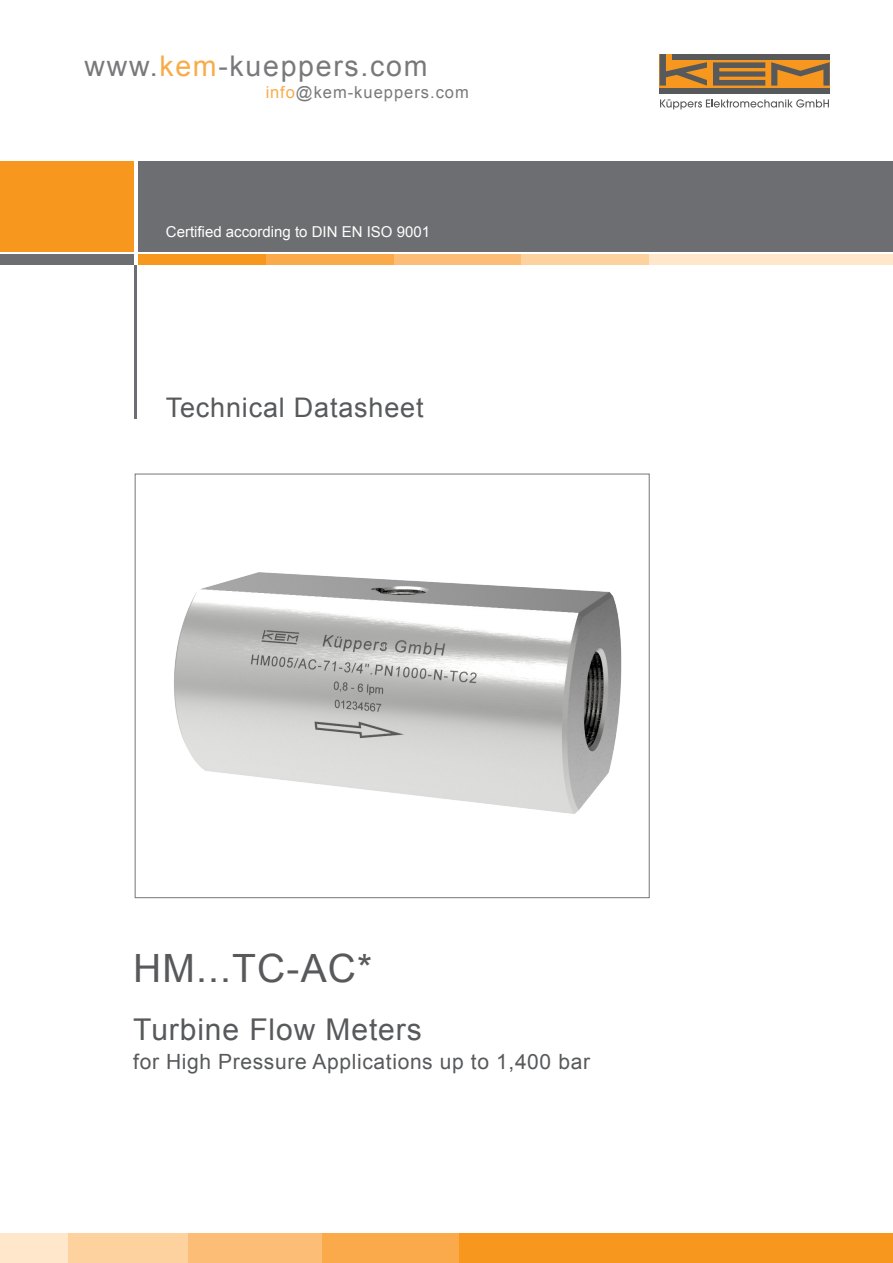
<style>
.page{position:relative;width:893px;height:1263px;background:#fff}
.page>*{position:absolute;margin:0;border:0;box-sizing:border-box;transform-origin:0 0}
.t1{font:39px "Arial";color:#58595b}
.t2{font:30px "Arial";letter-spacing:.03em;color:#58595b}
.t3{font:28.5px "Arial";letter-spacing:.06em;color:#58595b}
.t4{font:27px "Arial";letter-spacing:.03em;color:#58595b}
.t5{font:21px "Arial";letter-spacing:.03em;color:#58595b}
.t6{font:16.5px "Arial";letter-spacing:.06em;color:#58595b}
.t7{font:15px "Arial";color:#fff}
.s1{color:#f8971d}
</style>
<div class="page">
<div style="left:660px;top:54px;width:170px;height:40px;background:#f8971d"></div>
<svg style="left:713px;top:62px;width:52px;height:24px"></svg>
<div style="left:672px;top:54px;width:158px;height:6px;background:#58595b"></div>
<div style="left:660px;top:88px;width:170px;height:6px;background:#58595b"></div>
<svg style="left:771px;top:62px;width:59px;height:24px"></svg>
<svg style="left:660px;top:54px;width:47px;height:32px"></svg>
<svg style="left:660px;top:99px;width:169px;height:10px"></svg>
<div style="left:139px;top:162px;width:754px;height:90px;background:#6d6e71"></div>
<div style="left:139px;top:254px;width:754px;height:11px;background:#ffe7cb"></div>
<div style="left:521px;top:254px;width:128px;height:11px;background:#fed29f"></div>
<div style="left:394px;top:254px;width:127px;height:11px;background:#fcbe76"></div>
<div style="left:266px;top:254px;width:128px;height:11px;background:#faaa4b"></div>
<div style="left:139px;top:254px;width:127px;height:11px;background:#f8971d"></div>
<div style="left:0;top:162px;width:133px;height:90px;background:#f8971d"></div>
<div style="left:0;top:254px;width:133px;height:11px;background:#6d6e71"></div>
<hr style="left:134px;top:266px;width:3px;height:153px;background:#6d6e71">
<div style="left:0;top:1233px;width:893px;height:30px;background:#ffe7cb"></div>
<div style="left:69px;top:1233px;width:824px;height:30px;background:#fed29f"></div>
<div style="left:189px;top:1233px;width:704px;height:30px;background:#fcbe76"></div>
<div style="left:323px;top:1233px;width:570px;height:30px;background:#faaa4b"></div>
<div style="left:459px;top:1233px;width:434px;height:30px;background:#f8971d"></div>
<div style="left:135px;top:474px;width:515px;height:424px;background:#fff;border:1px solid #757679"></div>
<img style="left:174px;top:572px;width:448px;height:242px">
<h3 class="t3" style="left:85px;top:47px;width:344px">www.<span class="s1">kem</span>-kueppers.com</h3>
<p class="t6" style="left:265px;top:82px;width:205px"><span class="s1">info</span>@kem-kueppers.com</p>
<p class="t7" style="left:166px;top:222px;width:266px">Certified according to DIN EN ISO 9001</p>
<p class="t4" style="left:166px;top:390px;width:259px">Technical Datasheet</p>
<h1 class="t1" style="left:133px;top:943px;width:241px">HM...TC-AC*</h1>
<h2 class="t2" style="left:133px;top:1010px;width:290px">Turbine Flow Meters</h2>
<p class="t5" style="left:133px;top:1047px;width:458px">for High Pressure Applications up to 1,400 bar</p>
</div>
